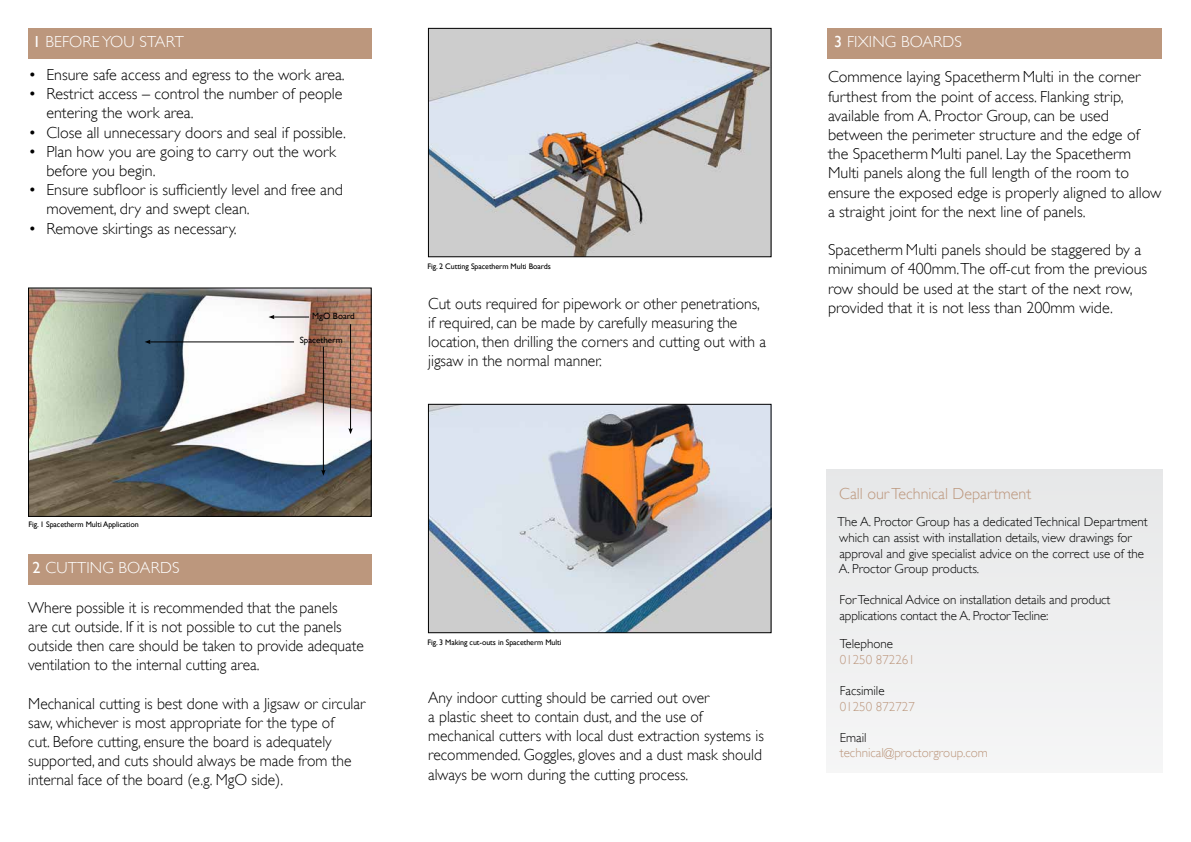
<style>
.page{position:relative;width:1191px;height:842px;background:#fff}
.page>*{position:absolute;margin:0;border:0;box-sizing:border-box;transform-origin:0 0}
.t1{font:300 16px/19.2px "Gill Sans";color:#000}
.t2{font:300 16px "Gill Sans";letter-spacing:.01em;color:#fff}
.t3{font:300 16px "Gill Sans";color:#bc977d}
.t4{font:300 13px/15.6px "Gill Sans";color:#000}
.t5{font:300 13px "Gill Sans";color:#bc977d}
.t6{font:9px "Gill Sans";color:#000}
.t7{font:8px "Gill Sans";letter-spacing:-.01em;color:#000}
.s1{font-weight:400}
</style>
<div class="page">
<div style="left:28px;top:28px;width:343px;height:30px;background:#bc977d"></div>
<div style="left:28px;top:555px;width:343px;height:30px;background:#bc977d"></div>
<div style="left:827px;top:28px;width:335px;height:30px;background:#bc977d"></div>
<div style="left:826px;top:470px;width:336px;height:302px;background:#eeefef"></div>
<img style="left:430px;top:30px;width:339px;height:225px">
<div style="left:428px;top:28px;width:343px;height:229px;border:1px solid #000"></div>
<img style="left:430px;top:406px;width:339px;height:225px">
<div style="left:428px;top:404px;width:343px;height:229px;border:1px solid #000"></div>
<img style="left:30px;top:290px;width:339px;height:225px">
<div style="left:28px;top:288px;width:343px;height:229px;border:1px solid #000"></div>
<hr style="left:149px;top:342px;width:145px;height:1px;background:#000">
<svg style="left:145px;top:340px;width:6px;height:4px"></svg>
<hr style="left:273px;top:317px;width:36px;height:1px;background:#000">
<svg style="left:268px;top:315px;width:6px;height:4px"></svg>
<hr style="left:350px;top:324px;width:1px;height:106px;background:#000">
<svg style="left:348px;top:428px;width:5px;height:6px"></svg>
<hr style="left:323px;top:347px;width:1px;height:124px;background:#000">
<svg style="left:321px;top:470px;width:4px;height:6px"></svg>
<p class="t2" style="left:33px;top:32px;width:153px"><span class="s1">1</span> BEFORE YOU START</p>
<p class="t1" style="left:28px;top:65px;width:318px">• Ensure safe access and egress to the work area.</p>
<p class="t1" style="left:46px;top:84px;width:298px;text-indent:-18px">• Restrict access – control the number of people entering the work area.</p>
<p class="t1" style="left:28px;top:123px;width:319px">• Close all unnecessary doors and seal if possible.</p>
<p class="t1" style="left:46px;top:142px;width:291px;text-indent:-18px">• Plan how you are going to carry out the work before you begin.</p>
<p class="t1" style="left:46px;top:180px;width:298px;text-indent:-18px">• Ensure subfloor is sufficiently level and free and movement, dry and swept clean.</p>
<p class="t1" style="left:28px;top:219px;width:210px">• Remove skirtings as necessary.</p>
<p class="t7" style="left:28px;top:520px;width:112px">Fig. 1 Spacetherm Multi Application</p>
<p class="t2" style="left:33px;top:559px;width:148px"><span class="s1">2</span> CUTTING BOARDS</p>
<p class="t6" style="left:312px;top:311px;width:44px">MgO Board</p>
<p class="t6" style="left:300px;top:335px;width:45px">Spacetherm</p>
<p class="t1" style="left:28px;top:597px;width:337px">Where possible it is recommended that the panels<br>are cut outside. If it is not possible to cut the panels outside then care should be taken to provide adequate ventilation to the internal cutting area.</p>
<p class="t1" style="left:28px;top:693px;width:338px">Mechanical cutting is best done with a Jigsaw or circular saw, whichever is most appropriate for the type of<br>cut. Before cutting, ensure the board is adequately supported, and cuts should always be made from the internal face of the board (e.g. MgO side).</p>
<p class="t7" style="left:427px;top:261px;width:125px">Fig. 2 Cutting Spacetherm Multi Boards</p>
<p class="t1" style="left:428px;top:294px;width:339px">Cut outs required for pipework or other penetrations, if required, can be made by carefully measuring the location, then drilling the corners and cutting out with a jigsaw in the normal manner.</p>
<p class="t7" style="left:427px;top:637px;width:135px">Fig. 3 Making cut-outs in Spacetherm Multi</p>
<p class="t1" style="left:428px;top:688px;width:337px">Any indoor cutting should be carried out over<br>a plastic sheet to contain dust, and the use of mechanical cutters with local dust extraction systems is recommended. Goggles, gloves and a dust mask should always be worn during the cutting process.</p>
<p class="t2" style="left:834px;top:32px;width:129px"><span class="s1">3</span> FIXING BOARDS</p>
<p class="t1" style="left:828px;top:67px;width:335px">Commence laying Spacetherm Multi in the corner furthest from the point of access. Flanking strip, available from A. Proctor Group, can be used between the perimeter structure and the edge of the Spacetherm Multi panel. Lay the Spacetherm Multi panels along the full length of the room to ensure the exposed edge is properly aligned to allow a straight joint for the next line of panels.</p>
<p class="t1" style="left:828px;top:240px;width:321px">Spacetherm Multi panels should be staggered by a minimum of 400mm.The off-cut from the previous row should be used at the start of the next row, provided that it is not less than 200mm wide.</p>
<p class="t3" style="left:839px;top:484px;width:193px">Call our Technical Department</p>
<p class="t4" style="left:837px;top:514px;width:312px">The A. Proctor Group has a dedicated Technical Department which can assist with installation details, view drawings for approval and give specialist advice on the correct use of the A. Proctor Group products.</p>
<p class="t4" style="left:839px;top:592px;width:272px">For Technical Advice on installation details and product applications contact the A. Proctor Tecline:</p>
<p class="t4" style="left:839px;top:636px;width:55px">Telephone</p>
<p class="t5" style="left:839px;top:652px;width:77px">01250 872261</p>
<p class="t4" style="left:839px;top:683px;width:46px">Facsimile</p>
<p class="t5" style="left:839px;top:699px;width:77px">01250 872727</p>
<p class="t4" style="left:839px;top:730px;width:28px">Email</p>
<p class="t5" style="left:839px;top:746px;width:150px">technical@proctorgroup.com</p>
</div>
